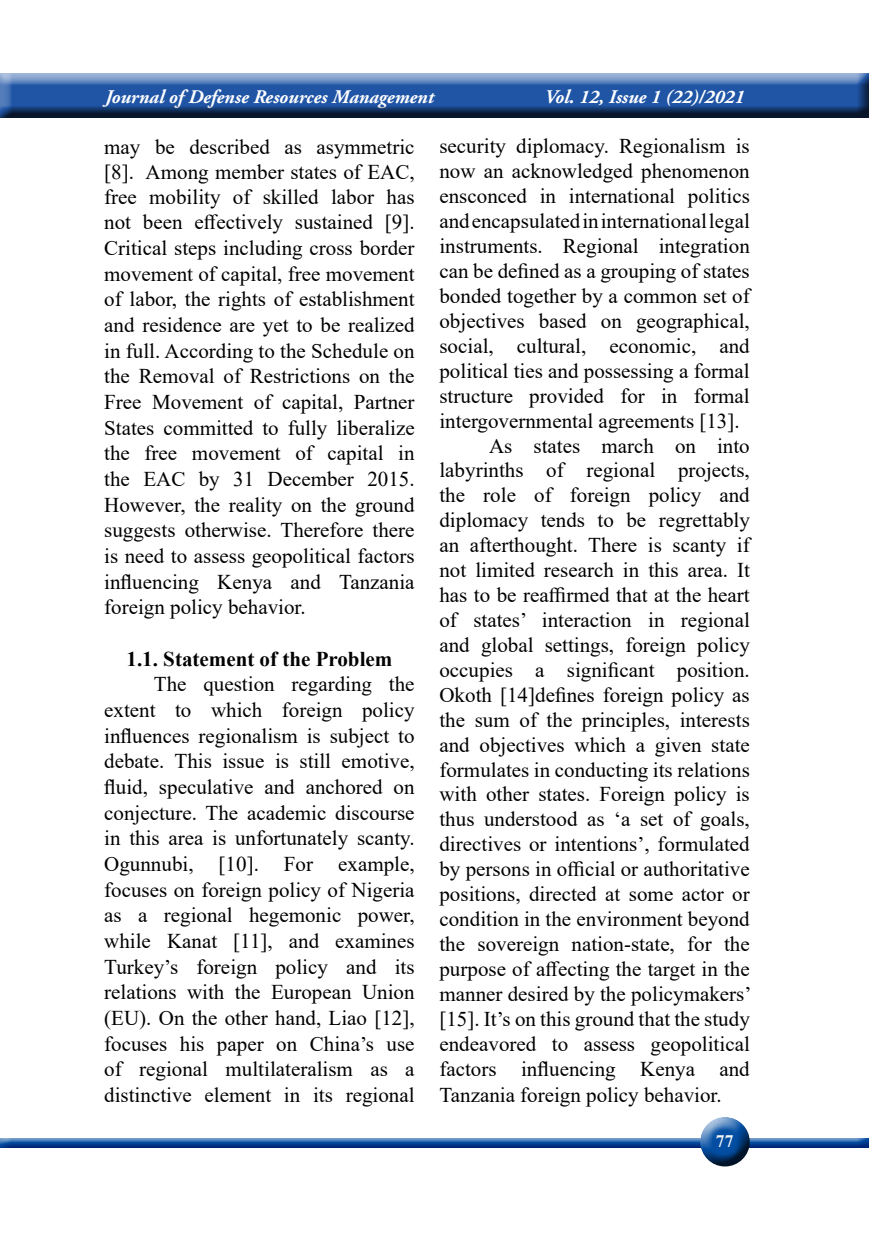
<style>
.page{position:relative;width:869px;height:1241px;background:#fff}
.page>*{position:absolute;margin:0;border:0;box-sizing:border-box;transform-origin:0 0}
.t1{font:21px/25.6px "Times New Roman";color:#000;text-align:justify}
.t2{font:700 21px "Times New Roman";color:#000}
.t3{font:italic 700 19.25px "Adobe Garamond Pro";color:#fff}
.t4{font:700 17.5px "Times New Roman";color:#f5f6f6}
</style>
<div class="page">
<div style="left:0;top:73px;width:868px;height:48px;background:#000;opacity:.75"></div>
<hr style="left:0;top:73px;width:3px;height:47px;background:#000;opacity:.75">
<div style="left:0;top:1136px;width:868px;height:14px;background:#034ea2;opacity:.75"></div>
<div style="left:686px;top:1113px;width:69px;height:48px;background:#fff;opacity:.75"></div>
<div style="left:693px;top:1121px;width:69px;height:45px;background:#000;opacity:.75"></div>
<p class="t3" style="left:105px;top:86px;width:330px">Journal of Defense Resources Management</p>
<p class="t3" style="left:544px;top:86px;width:201px">Vol. 12, Issue 1 (22)/2021</p>
<p class="t1" style="left:104px;top:133px;width:312px">may be described as asymmetric [8]. Among member states of EAC, free mobility of skilled labor has not been effectively sustained [9].<br>Critical steps including cross border movement of capital, free movement of labor, the rights of establishment and residence are yet to be realized in full. According to the Schedule on the Removal of Restrictions on the Free Movement of capital, Partner States committed to fully liberalize the free movement of capital in the EAC by 31 December 2015.<br>However, the reality on the ground suggests otherwise. Therefore there is need to assess geopolitical factors influencing Kenya and Tanzania foreign policy behavior.</p>
<p class="t2" style="left:126px;top:644px;width:267px">1.1. Statement of the Problem</p>
<p class="t1" style="left:104px;top:670px;width:312px;text-indent:50px">The question regarding the extent to which foreign policy influences regionalism is subject to debate. This issue is still emotive, fluid, speculative and anchored on conjecture. The academic discourse in this area is unfortunately scanty.<br>Ogunnubi, [10]. For example, focuses on foreign policy of Nigeria as a regional hegemonic power, while Kanat [11], and examines Turkey’s foreign policy and its relations with the European Union (EU). On the other hand, Liao [12], focuses his paper on China’s use of regional multilateralism as a distinctive element in its regional</p>
<p class="t1" style="left:439px;top:133px;width:312px">security diplomacy. Regionalism is</p>
<p class="t1" style="left:439px;top:158px;width:312px">now an acknowledged phenomenon</p>
<p class="t1" style="left:439px;top:183px;width:312px">ensconced in international politics</p>
<p class="t1" style="left:439px;top:208px;width:312px">and encapsulated in international legal</p>
<p class="t1" style="left:439px;top:232px;width:312px">instruments. Regional integration</p>
<p class="t1" style="left:439px;top:257px;width:312px">can be defined as a grouping of states</p>
<p class="t1" style="left:439px;top:282px;width:312px">bonded together by a common set of</p>
<p class="t1" style="left:439px;top:307px;width:312px">objectives based on geographical,</p>
<p class="t1" style="left:439px;top:332px;width:312px">social, cultural, economic, and</p>
<p class="t1" style="left:439px;top:357px;width:312px">political ties and possessing a formal</p>
<p class="t1" style="left:439px;top:382px;width:312px">structure provided for in formal</p>
<p class="t1" style="left:439px;top:407px;width:301px">intergovernmental agreements [13].</p>
<p class="t1" style="left:489px;top:432px;width:262px">As states march on into</p>
<p class="t1" style="left:439px;top:457px;width:312px">labyrinths of regional projects,</p>
<p class="t1" style="left:439px;top:482px;width:312px">the role of foreign policy and</p>
<p class="t1" style="left:439px;top:506px;width:312px">diplomacy tends to be regrettably</p>
<p class="t1" style="left:439px;top:531px;width:312px">an afterthought. There is scanty if</p>
<p class="t1" style="left:439px;top:556px;width:312px">not limited research in this area. It</p>
<p class="t1" style="left:439px;top:581px;width:312px">has to be reaffirmed that at the heart</p>
<p class="t1" style="left:439px;top:606px;width:312px">of states’ interaction in regional</p>
<p class="t1" style="left:439px;top:631px;width:312px">and global settings, foreign policy</p>
<p class="t1" style="left:439px;top:656px;width:312px">occupies a significant position.</p>
<p class="t1" style="left:439px;top:681px;width:312px">Okoth [14]defines foreign policy as</p>
<p class="t1" style="left:439px;top:706px;width:312px">the sum of the principles, interests</p>
<p class="t1" style="left:439px;top:731px;width:312px">and objectives which a given state</p>
<p class="t1" style="left:439px;top:756px;width:312px">formulates in conducting its relations</p>
<p class="t1" style="left:439px;top:780px;width:312px">with other states. Foreign policy is</p>
<p class="t1" style="left:439px;top:805px;width:312px">thus understood as ‘a set of goals,</p>
<p class="t1" style="left:439px;top:830px;width:312px">directives or intentions’, formulated</p>
<p class="t1" style="left:439px;top:855px;width:312px">by persons in official or authoritative</p>
<p class="t1" style="left:439px;top:880px;width:312px">positions, directed at some actor or</p>
<p class="t1" style="left:439px;top:905px;width:312px">condition in the environment beyond</p>
<p class="t1" style="left:439px;top:930px;width:312px">the sovereign nation-state, for the</p>
<p class="t1" style="left:439px;top:955px;width:312px">purpose of affecting the target in the</p>
<p class="t1" style="left:439px;top:980px;width:313px">manner desired by the policymakers’</p>
<p class="t1" style="left:439px;top:1005px;width:312px">[15]. It’s on this ground that the study</p>
<p class="t1" style="left:439px;top:1029px;width:312px">endeavored to assess geopolitical</p>
<p class="t1" style="left:439px;top:1055px;width:312px">factors influencing Kenya and</p>
<p class="t1" style="left:439px;top:1080px;width:283px">Tanzania foreign policy behavior.</p>
<p class="t4" style="left:715px;top:1128px;width:19px">77</p>
</div>
